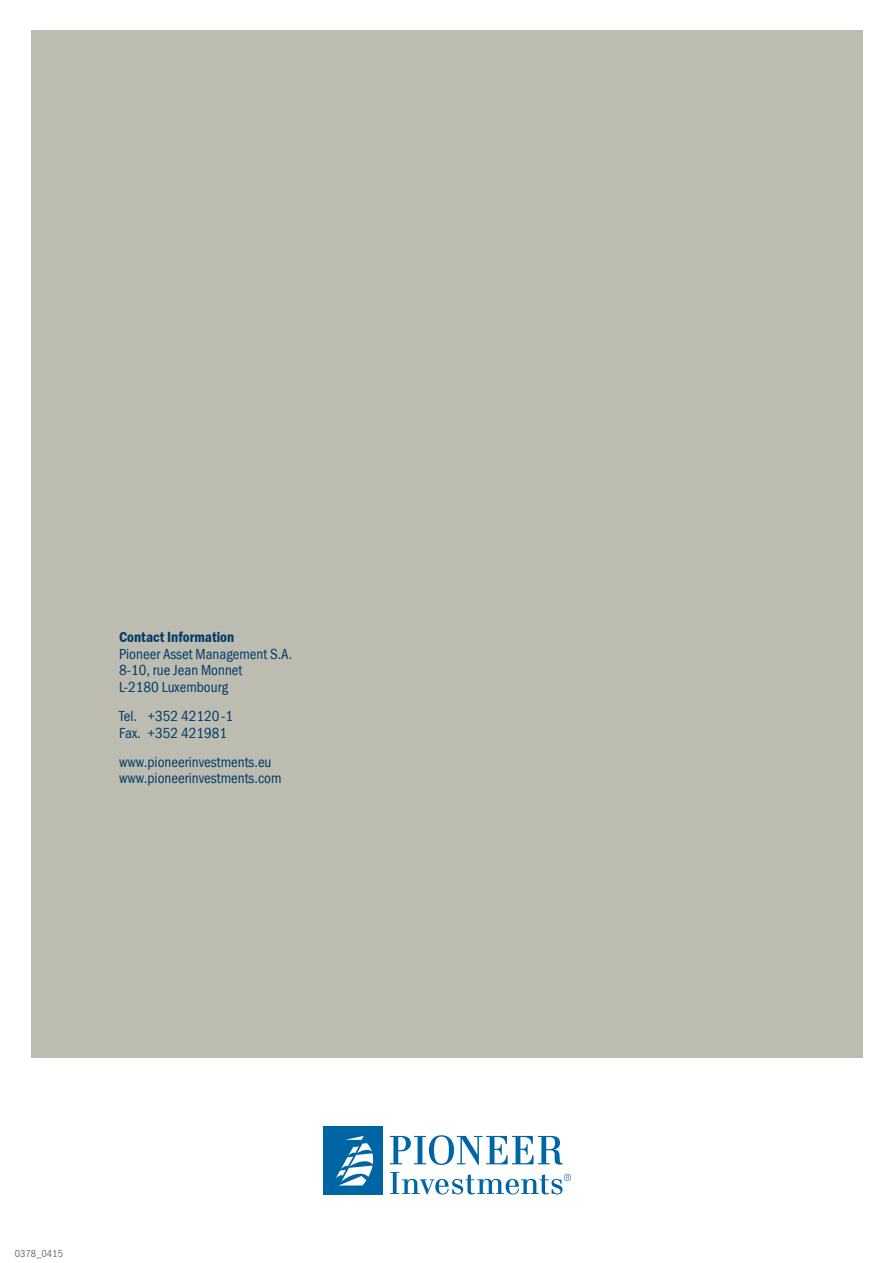
<style>
.page{position:relative;width:893px;height:1263px;background:#fff}
.page>*{position:absolute;margin:0;border:0;box-sizing:border-box;transform-origin:0 0}
.t1{font:condensed 15px/16.5px "PI Franklin Gothic";color:#013c69}
.t2{font:600 condensed 15px "PI Franklin Gothic";color:#013c69}
.t3{font:condensed 10.5px "PI Franklin Gothic";color:#6c6d70}
</style>
<div class="page">
<div style="left:31px;top:30px;width:832px;height:1027px;background:#bcbcb0"></div>
<svg style="left:390px;top:1135px;width:173px;height:30px"></svg>
<div style="left:323px;top:1126px;width:60px;height:68px;background:#0065a4"></div>
<svg style="left:390px;top:1172px;width:181px;height:22px"></svg>
<svg style="left:336px;top:1136px;width:37px;height:49px"></svg>
<p class="t2" style="left:119px;top:628px;width:117px">Contact Information</p>
<p class="t1" style="left:119px;top:646px;width:175px">Pioneer Asset Management S.A.<br>8-10, rue Jean Monnet<br>L-2180 Luxembourg</p>
<p class="t1" style="left:119px;top:708px;width:116px">Tel. +352 42120-1<br>Fax. +352 421981</p>
<p class="t1" style="left:119px;top:754px;width:164px">www.pioneerinvestments.eu www.pioneerinvestments.com</p>
<p class="t3" style="left:15px;top:1246px;width:50px">0378_0415</p>
</div>
